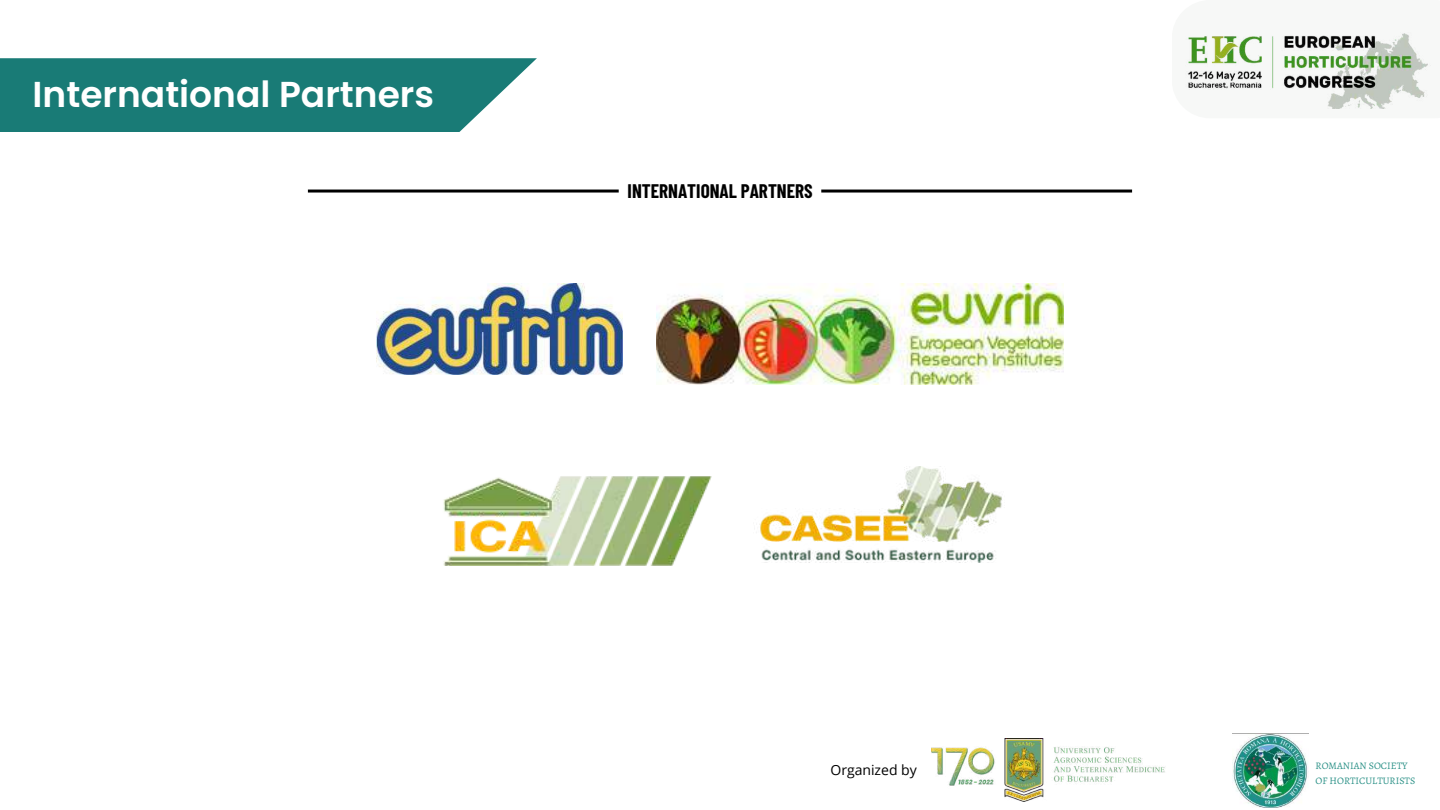
<style>
.page{position:relative;width:1440px;height:810px;background:#fff}
.page>*{position:absolute;margin:0;border:0;box-sizing:border-box;transform-origin:0 0}
.t1{font:600 36px "Poppins";color:#fff}
.t2{font:700 19.2px "Barlow Condensed";color:#000}
.t3{font:14px "Open Sans";color:#000}
.t4{font:10px/15px "Alegreya";color:#2b9187}
</style>
<div class="page">
<svg style="left:0;top:58px;width:537px;height:74px;background:#298480"></svg>
<img style="left:1185px;top:32px;width:246px;height:76px">
<img style="left:1233px;top:734px;width:76px;height:73px">
<img style="left:931px;top:738px;width:234px;height:63px">
<hr style="left:308px;top:190px;width:311px;height:3px;background:#000">
<hr style="left:821px;top:190px;width:311px;height:3px;background:#000">
<img style="left:376px;top:284px;width:246px;height:90px">
<img style="left:759px;top:466px;width:243px;height:97px">
<img style="left:443px;top:476px;width:269px;height:89px">
<img style="left:657px;top:284px;width:407px;height:101px">
<h1 class="t1" style="left:33px;top:70px;width:403px">International Partners</h1>
<h2 class="t2" style="left:628px;top:179px;width:187px">INTERNATIONAL PARTNERS</h2>
<h3 class="t3" style="left:830px;top:760px;width:88px">Organized by</h3>
<p class="t4" style="left:1316px;top:758px;width:101px">ROMANIAN SOCIETY<br>OF HORTICULTURISTS</p>
</div>
